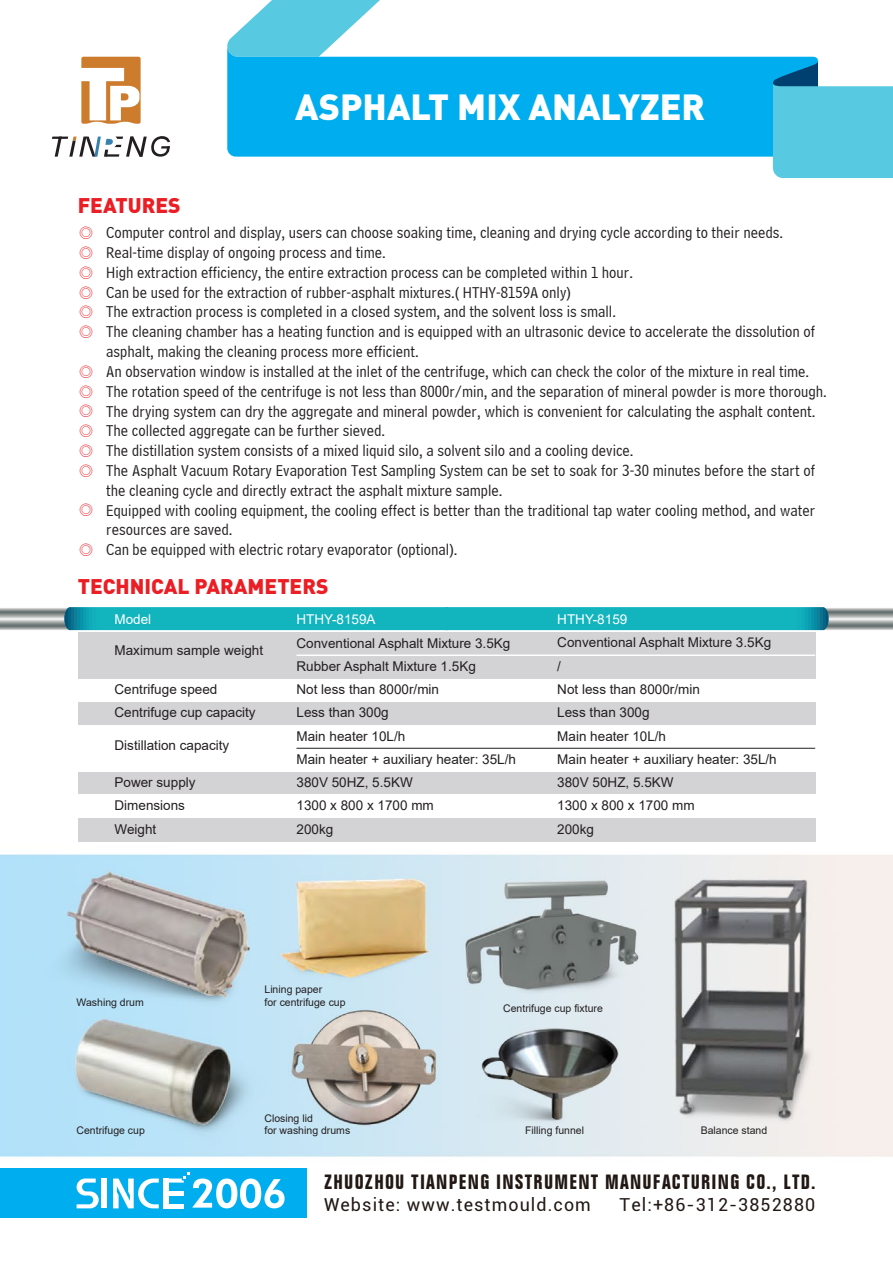
<style>
.page{position:relative;width:893px;height:1263px;background:#fff}
.page>*{position:absolute;margin:0;border:0;box-sizing:border-box;transform-origin:0 0}
.t1{font:900 36px "DIN";color:#fff}
.t2{font:900 21px "DIN";color:#ea1e24}
.t3{font:700 condensed 20.1px "Folio BT";letter-spacing:.06em;color:#211814}
.t4{font:17.85px "Roboto";letter-spacing:.06em;color:#211814}
.t5{font:16.5px/19.8px "Bell Centennial BT Address";color:#231f20}
.t6{font:300 16.5px/19.8px "Adobe Song Std";color:#ea1e24;text-align:justify}
.t7{font:13.5px/23.2px "Arial";color:#231f20}
.t8{font:13.5px "Arial";color:#fff}
.t9{font:10.5px/12.6px "Arial";color:#231f20}
</style>
<div class="page">
<img style="left:0;top:56px;width:893px;height:1162px">
<svg style="left:829px;top:607px;width:64px;height:23px"></svg>
<svg style="left:0;top:607px;width:64px;height:23px"></svg>
<svg style="left:64px;top:607px;width:765px;height:23px;background:#13b1bc"></svg>
<svg style="left:224px;top:0;width:156px;height:57px"></svg>
<svg style="left:227px;top:47px;width:591px;height:110px;background:#16b5f0"></svg>
<svg style="left:773px;top:61px;width:120px;height:117px;background:#66c9df"></svg>
<div style="left:0;top:1168px;width:306px;height:50px;background:#00aeef"></div>
<div style="left:102px;top:1178px;width:5px;height:30px;background:#fff"></div>
<svg style="left:77px;top:1178px;width:22px;height:30px"></svg>
<svg style="left:113px;top:1172px;width:172px;height:36px"></svg>
<svg style="left:81px;top:57px;width:60px;height:67px"></svg>
<svg style="left:52px;top:136px;width:118px;height:21px"></svg>
<div style="left:78px;top:725px;width:737px;height:23px;background:#fff"></div>
<div style="left:78px;top:702px;width:737px;height:23px;background:#d3d2d4"></div>
<div style="left:78px;top:678px;width:737px;height:24px;background:#fff"></div>
<div style="left:78px;top:632px;width:737px;height:23px;background:#d3d2d4"></div>
<div style="left:78px;top:655px;width:737px;height:23px;background:#d3d2d4"></div>
<div style="left:78px;top:771px;width:737px;height:24px;background:#d3d2d4"></div>
<div style="left:78px;top:748px;width:737px;height:23px;background:#fff"></div>
<div style="left:78px;top:818px;width:737px;height:23px;background:#d3d2d4"></div>
<div style="left:78px;top:795px;width:737px;height:23px;background:#fff"></div>
<hr style="left:296px;top:654px;width:519px;height:2px;background:#fff">
<hr style="left:296px;top:748px;width:519px;height:1px;background:#231f20">
<p class="t2" style="left:78px;top:191px;width:104px">FEATURES</p>
<h1 class="t1" style="left:295px;top:83px;width:411px">ASPHALT MIX ANALYZER</h1>
<p class="t6" style="left:78px;top:224px;width:18px">◎ ◎ ◎ ◎ ◎ ◎</p>
<p class="t6" style="left:78px;top:362px;width:18px">◎ ◎ ◎ ◎ ◎ ◎</p>
<p class="t6" style="left:78px;top:501px;width:18px">◎</p>
<p class="t6" style="left:78px;top:541px;width:18px">◎</p>
<p class="t5" style="left:106px;top:223px;width:722px">Computer control and display, users can choose soaking time, cleaning and drying cycle according to their needs.<br>Real-time display of ongoing process and time.<br>High extraction efficiency, the entire extraction process can be completed within 1 hour.<br>Can be used for the extraction of rubber-asphalt mixtures.( HTHY-8159A only)<br>The extraction process is completed in a closed system, and the solvent loss is small.<br>The cleaning chamber has a heating function and is equipped with an ultrasonic device to accelerate the dissolution of asphalt, making the cleaning process more efficient.<br>An observation window is installed at the inlet of the centrifuge, which can check the color of the mixture in real time.<br>The rotation speed of the centrifuge is not less than 8000r/min, and the separation of mineral powder is more thorough.<br>The drying system can dry the aggregate and mineral powder, which is convenient for calculating the asphalt content.<br>The collected aggregate can be further sieved.<br>The distillation system consists of a mixed liquid silo, a solvent silo and a cooling device.<br>The Asphalt Vacuum Rotary Evaporation Test Sampling System can be set to soak for 3-30 minutes before the start of the cleaning cycle and directly extract the asphalt mixture sample.<br>Equipped with cooling equipment, the cooling effect is better than the traditional tap water cooling method, and water resources are saved.<br>Can be equipped with electric rotary evaporator (optional).</p>
<p class="t2" style="left:78px;top:572px;width:252px">TECHNICAL PARAMETERS</p>
<p class="t8" style="left:115px;top:610px;width:38px">Model</p>
<p class="t7" style="left:115px;top:639px;width:150px">Maximum sample weight</p>
<p class="t7" style="left:115px;top:677px;width:143px">Centrifuge speed<br>Centrifuge cup capacity</p>
<p class="t7" style="left:115px;top:734px;width:116px">Distillation capacity</p>
<p class="t7" style="left:115px;top:770px;width:83px">Power supply<br>Dimensions<br>Weight</p>
<p class="t8" style="left:296px;top:610px;width:81px">HTHY-8159A</p>
<p class="t7" style="left:296px;top:631px;width:221px">Conventional Asphalt Mixture 3.5Kg<br>Rubber Asphalt Mixture 1.5Kg<br>Not less than 8000r/min<br>Less than 300g<br>Main heater 10L/h<br>Main heater + auxiliary heater: 35L/h<br>380V 50HZ, 5.5KW<br>1300 x 800 x 1700 mm<br>200kg</p>
<p class="t8" style="left:557px;top:610px;width:72px">HTHY-8159</p>
<p class="t7" style="left:557px;top:631px;width:221px">Conventional Asphalt Mixture 3.5Kg /<br>Not less than 8000r/min<br>Less than 300g<br>Main heater 10L/h<br>Main heater + auxiliary heater: 35L/h<br>380V 50HZ, 5.5KW<br>1300 x 800 x 1700 mm<br>200kg</p>
<p class="t9" style="left:77px;top:996px;width:69px">Washing drum</p>
<p class="t9" style="left:264px;top:983px;width:83px">Lining paper<br>for centrifuge cup</p>
<p class="t9" style="left:264px;top:1111px;width:50px">Closing lid</p>
<p class="t9" style="left:77px;top:1124px;width:70px">Centrifuge cup</p>
<p class="t9" style="left:264px;top:1124px;width:87px">for washing drums</p>
<p class="t9" style="left:503px;top:1002px;width:101px">Centrifuge cup fixture</p>
<p class="t9" style="left:525px;top:1124px;width:60px">Filling funnel</p>
<p class="t9" style="left:701px;top:1124px;width:68px">Balance stand</p>
<p class="t3" style="left:324px;top:1169px;width:493px">ZHUOZHOU TIANPENG INSTRUMENT MANUFACTURING CO., LTD.</p>
<p class="t4" style="left:324px;top:1192px;width:268px">Website: www.testmould.com</p>
<p class="t4" style="left:620px;top:1192px;width:197px">Tel:+86-312-3852880</p>
</div>
